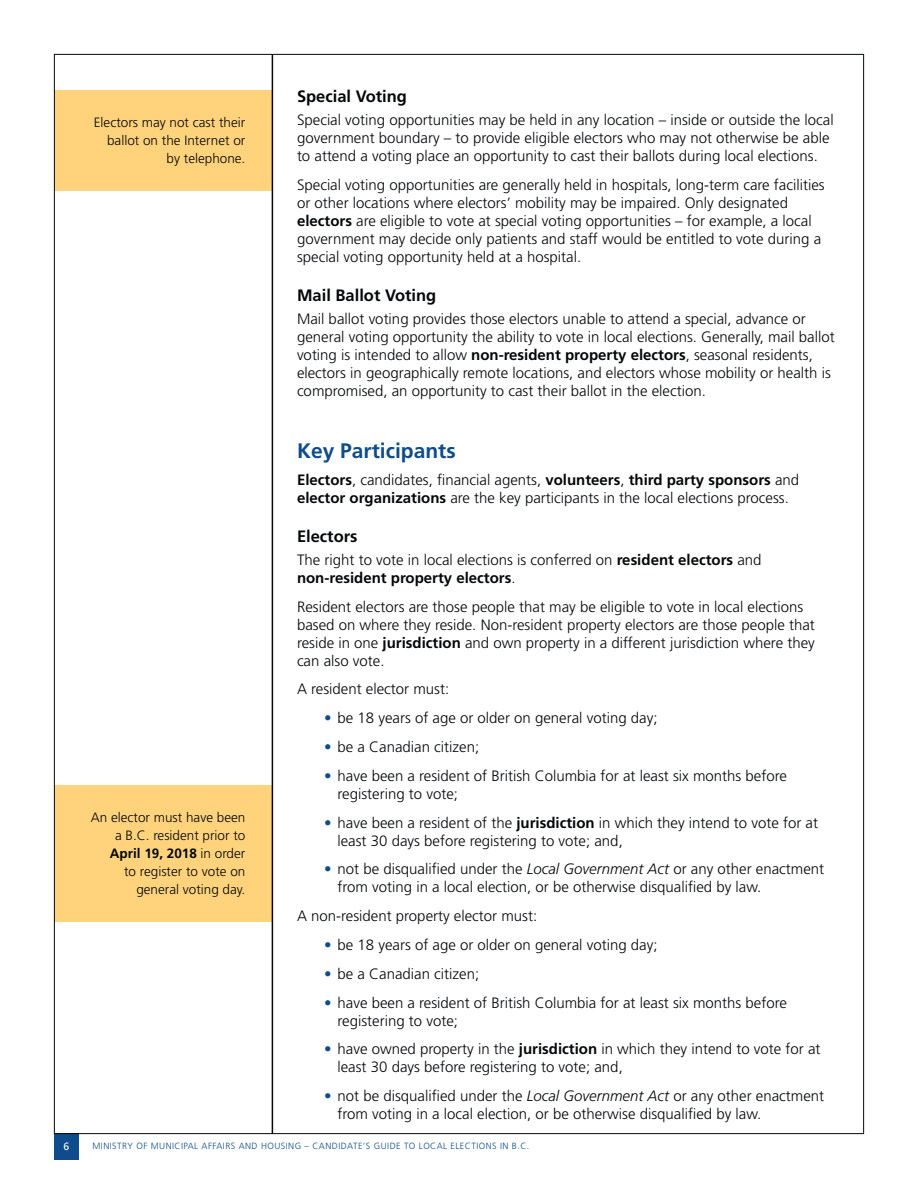
<style>
.page{position:relative;width:918px;height:1188px;background:#fff}
.page>*{position:absolute;margin:0;border:0;box-sizing:border-box;transform-origin:0 0}
.t1{font:700 21px "Frutiger LT Std";color:#0f4c8b}
.t2{font:700 16.5px "Frutiger LT Std";color:#040809}
.t3{font:300 15px/18px "Frutiger LT Std";color:#040809}
.t4{font:300 13.5px/18px "Frutiger LT Std";color:#040809;text-align:right}
.t5{font:10.5px "Frutiger LT Std";color:#fff}
.t6{font:300 9px "Frutiger LT Std";letter-spacing:.05em;color:#0f4c8b}
.s1{font-weight:700}
.s2{color:#0f4c8b}
.s3{font-style:italic}
</style>
<div class="page">
<div style="left:54px;top:1133px;width:25px;height:27px;background:#0f4c8b"></div>
<div style="left:54px;top:90px;width:218px;height:100px;background:#ffd27c"></div>
<div style="left:54px;top:785px;width:218px;height:136px;background:#ffd27c"></div>
<hr style="left:272px;top:54px;width:1px;height:1080px;background:#040809">
<p class="t4" style="left:94px;top:114px;width:153px">Electors may not cast their ballot on the Internet or by telephone.</p>
<p class="t4" style="left:91px;top:809px;width:156px">An elector must have been a B.C. resident prior to<br><span class="s1">April 19, 2018</span> in order<br>to register to vote on general voting day.</p>
<p class="t2" style="left:297px;top:90px;width:112px">Special Voting</p>
<p class="t3" style="left:297px;top:111px;width:538px">Special voting opportunities may be held in any location – inside or outside the local government boundary – to provide eligible electors who may not otherwise be able to attend a voting place an opportunity to cast their ballots during local elections.</p>
<p class="t3" style="left:297px;top:176px;width:529px">Special voting opportunities are generally held in hospitals, long-term care facilities or other locations where electors’ mobility may be impaired. Only designated <span class="s1">electors</span> are eligible to vote at special voting opportunities – for example, a local government may decide only patients and staff would be entitled to vote during a special voting opportunity held at a hospital.</p>
<p class="t2" style="left:297px;top:289px;width:141px">Mail Ballot Voting</p>
<p class="t3" style="left:297px;top:310px;width:539px">Mail ballot voting provides those electors unable to attend a special, advance or general voting opportunity the ability to vote in local elections. Generally, mail ballot voting is intended to allow <span class="s1">non-resident property electors</span>, seasonal residents, electors in geographically remote locations, and electors whose mobility or health is compromised, an opportunity to cast their ballot in the election.</p>
<h1 class="t1" style="left:297px;top:441px;width:160px">Key Participants</h1>
<p class="t3" style="left:297px;top:471px;width:504px"><span class="s1">Electors</span>, candidates, financial agents, <span class="s1">volunteers</span>, <span class="s1">third party sponsors</span> and <span class="s1">elector organizations</span> are the key participants in the local elections process.</p>
<p class="t2" style="left:297px;top:529px;width:62px">Electors</p>
<p class="t3" style="left:297px;top:551px;width:466px">The right to vote in local elections is conferred on <span class="s1">resident electors</span> and <span class="s1">non-resident property electors</span>.</p>
<p class="t3" style="left:297px;top:598px;width:519px">Resident electors are those people that may be eligible to vote in local elections based on where they reside. Non-resident property electors are those people that reside in one <span class="s1">jurisdiction</span> and own property in a different jurisdiction where they can also vote.</p>
<p class="t3" style="left:297px;top:681px;width:154px">A resident elector must:</p>
<p class="t3" style="left:324px;top:710px;width:335px"><span class="s2">•</span> be 18 years of age or older on general voting day;</p>
<p class="t3" style="left:324px;top:738px;width:157px"><span class="s2">•</span> be a Canadian citizen;</p>
<p class="t3" style="left:338px;top:767px;width:451px;text-indent:-14px"><span class="s2">•</span> have been a resident of British Columbia for at least six months before registering to vote;</p>
<p class="t3" style="left:338px;top:814px;width:482px;text-indent:-14px"><span class="s2">•</span> have been a resident of the <span class="s1">jurisdiction</span> in which they intend to vote for at least 30 days before registering to vote; and,</p>
<p class="t3" style="left:338px;top:861px;width:488px;text-indent:-14px"><span class="s2">•</span> not be disqualified under the <span class="s3">Local Government Act</span> or any other enactment from voting in a local election, or be otherwise disqualified by law.</p>
<p class="t3" style="left:297px;top:908px;width:242px">A non-resident property elector must:</p>
<p class="t3" style="left:324px;top:936px;width:335px"><span class="s2">•</span> be 18 years of age or older on general voting day;</p>
<p class="t3" style="left:324px;top:965px;width:157px"><span class="s2">•</span> be a Canadian citizen;</p>
<p class="t3" style="left:338px;top:994px;width:451px;text-indent:-14px"><span class="s2">•</span> have been a resident of British Columbia for at least six months before registering to vote;</p>
<p class="t3" style="left:338px;top:1041px;width:485px;text-indent:-13px"><span class="s2">•</span> have owned property in the <span class="s1">jurisdiction</span> in which they intend to vote for at least 30 days before registering to vote; and,</p>
<p class="t3" style="left:338px;top:1088px;width:488px;text-indent:-14px"><span class="s2">•</span> not be disqualified under the <span class="s3">Local Government Act</span> or any other enactment from voting in a local election, or be otherwise disqualified by law.</p>
<p class="t5" style="left:63px;top:1142px;width:7px">6</p>
<p class="t6" style="left:92px;top:1142px;width:438px">MINISTRY OF MUNICIPAL AFFAIRS AND HOUSING – CANDIDATE’S GUIDE TO LOCAL ELECTIONS IN B.C.</p>
</div>
